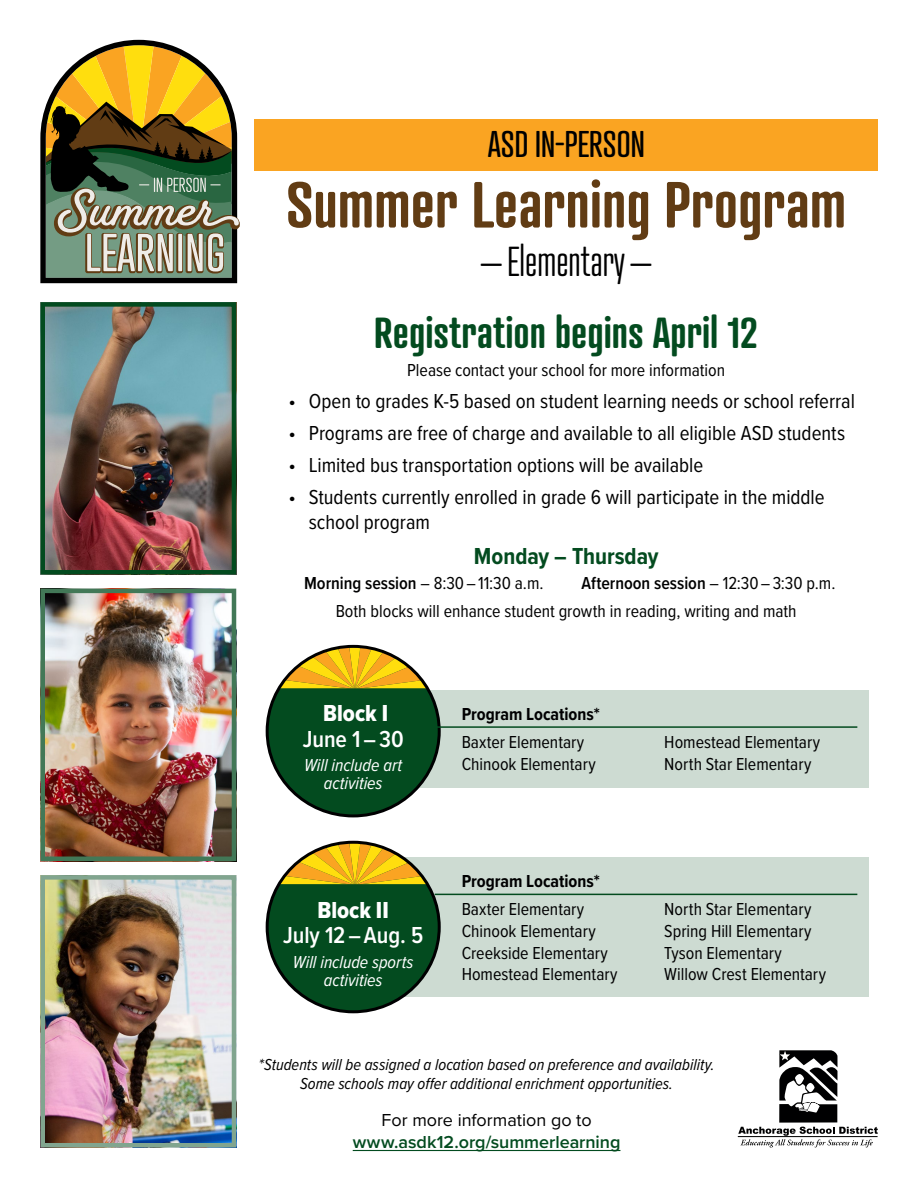
<style>
.page{position:relative;width:918px;height:1188px;background:#fff}
.page>*{position:absolute;margin:0;border:0;box-sizing:border-box;transform-origin:0 0}
.H1-Second_line{font:600 63px "Atrament";color:#613c14}
.t1{font:600 42px "Atrament";color:#034b1f}
.t2{font:300 40.5px "Atrament";color:#000001}
.H1-First_line{font:36px "Atrament";color:#000001}
.H4-Block{font:600 24px/25.5px "Proxima Nova Cond";color:#fff;text-align:center}
.P-title{font:700 24px "Proxima Nova Cond";color:#034b1f}
.t3{font:21px/25.2px "Proxima Nova Cond";color:#000001}
.P-Condensed_align_le{font:18px "Proxima Nova Cond";color:#000001}
.P-Condensed_Centered{font:18px "Proxima Nova Cond";color:#000001}
.P-Block_small_text{font:italic 18px/18px "Proxima Nova Cond";letter-spacing:-.005em;color:#fff;text-align:center}
.P-Centered{font:600 18px/21.6px "Proxima Nova";letter-spacing:-.005em;color:#034b1f;text-align:center}
.P-centered_extra_spa{font:18px "Proxima Nova Cond";color:#000001}
.P-Bold_with_rule_bel{font:700 18px "Proxima Nova Cond";color:#000001}
.P-Condensed_Centered-2{font:600 18px "Proxima Nova Cond";color:#000001}
.P-small_text{font:italic 16.5px/19.8px "Proxima Nova Cond";color:#000001;text-align:center}
.s1{font-weight:600}
.s2{font-weight:400}
.s3{font-family:"Proxima Nova Cond Extrabld";font-weight:400}
.s4{font-weight:400;color:#000001}
</style>
<div class="page">
<div style="left:374px;top:690px;width:495px;height:98px;background:#cddbd2"></div>
<div style="left:374px;top:857px;width:495px;height:140px;background:#cddbd2"></div>
<div style="left:267px;top:842px;width:172px;height:170px;background:#034b1f;border-radius:50%"></div>
<svg style="left:279px;top:842px;width:149px;height:42px"></svg>
<div style="left:267px;top:646px;width:172px;height:170px;background:#034b1f;border-radius:50%"></div>
<svg style="left:279px;top:646px;width:149px;height:42px"></svg>
<svg style="left:40px;top:40px;width:197px;height:243px;fill:#000"></svg>
<svg style="left:46px;top:45px;width:194px;height:233px;background:#8d8751"></svg>
<div style="left:255px;top:119px;width:623px;height:52px;background:#faa422"></div>
<hr style="left:435px;top:726px;width:422px;height:2px;background:#034b1f">
<hr style="left:435px;top:894px;width:422px;height:1px;background:#034b1f">
<hr style="left:353px;top:1150px;width:267px;height:1px;background:#034b1f">
<img style="left:45px;top:307px;width:186px;height:263px">
<div style="left:40px;top:302px;width:196px;height:273px;border:4px solid #034b1f"></div>
<img style="left:45px;top:594px;width:186px;height:262px">
<div style="left:40px;top:589px;width:196px;height:272px;border:4px solid #427857"></div>
<img style="left:45px;top:880px;width:186px;height:263px">
<div style="left:40px;top:875px;width:196px;height:273px;border:4px solid #81a58f"></div>
<svg style="left:738px;top:1050px;width:140px;height:97px"></svg>
<h1 class="H1-First_line" style="left:488px;top:122px;width:159px">ASD IN-PERSON</h1>
<h1 class="H1-Second_line" style="left:286px;top:165px;width:562px">Summer Learning Program</h1>
<h2 class="t2" style="left:480px;top:237px;width:174px">–Elementary–</h2>
<h3 class="t1" style="left:374px;top:306px;width:385px">Registration begins April 12</h3>
<p class="P-centered_extra_spa" style="left:407px;top:357px;width:319px">Please contact your school for more information</p>
<p class="t3" style="left:289px;top:388px;width:568px">• Open to grades K-5 based on student learning needs or school referral</p>
<p class="t3" style="left:289px;top:420px;width:558px">• Programs are free of charge and available to all eligible ASD students</p>
<p class="t3" style="left:289px;top:452px;width:416px">• Limited bus transportation options will be available</p>
<p class="t3" style="left:309px;top:484px;width:517px;text-indent:-20px">• Students currently enrolled in grade 6 will participate in the middle school program</p>
<p class="P-title" style="left:474px;top:538px;width:186px">Monday – Thursday</p>
<p class="P-Condensed_Centered" style="left:304px;top:569px;width:241px"><span class="s1">Morning session</span> – 8:30 – 11:30 a.m.</p>
<p class="P-Condensed_Centered-2" style="left:582px;top:569px;width:255px">Afternoon session <span class="s2">– 12:30 – 3:30 p.m.</span></p>
<p class="P-Condensed_Centered" style="left:336px;top:598px;width:463px">Both blocks will enhance student growth in reading, writing and math</p>
<h4 class="H4-Block" style="left:303px;top:700px;width:102px"><span class="s3">Block I<br></span>June 1 – 30</h4>
<p class="P-Block_small_text" style="left:304px;top:756px;width:100px">Will include art activities</p>
<h4 class="H4-Block" style="left:283px;top:896px;width:142px"><span class="s3">Block II<br></span>July 12 – Aug. 5</h4>
<p class="P-Block_small_text" style="left:293px;top:952px;width:122px">Will include sports activities</p>
<p class="P-Bold_with_rule_bel" style="left:462px;top:701px;width:140px">Program Locations*</p>
<p class="P-Condensed_align_le" style="left:462px;top:729px;width:124px">Baxter Elementary</p>
<p class="P-Condensed_align_le" style="left:462px;top:751px;width:136px">Chinook Elementary</p>
<p class="P-Bold_with_rule_bel" style="left:462px;top:868px;width:140px">Program Locations*</p>
<p class="P-Condensed_align_le" style="left:462px;top:896px;width:124px">Baxter Elementary</p>
<p class="P-Condensed_align_le" style="left:462px;top:918px;width:136px">Chinook Elementary</p>
<p class="P-Condensed_align_le" style="left:462px;top:939px;width:148px">Creekside Elementary</p>
<p class="P-Condensed_align_le" style="left:462px;top:961px;width:157px">Homestead Elementary</p>
<p class="P-Condensed_align_le" style="left:664px;top:729px;width:157px">Homestead Elementary</p>
<p class="P-Condensed_align_le" style="left:664px;top:751px;width:149px">North Star Elementary</p>
<p class="P-Condensed_align_le" style="left:664px;top:896px;width:149px">North Star Elementary</p>
<p class="P-Condensed_align_le" style="left:664px;top:918px;width:149px">Spring Hill Elementary</p>
<p class="P-Condensed_align_le" style="left:664px;top:939px;width:119px">Tyson Elementary</p>
<p class="P-Condensed_align_le" style="left:664px;top:961px;width:163px">Willow Crest Elementary</p>
<p class="P-small_text" style="left:259px;top:1053px;width:457px">*Students will be assigned a location based on preference and availability.<br>Some schools may offer additional enrichment opportunities.</p>
<p class="P-Centered" style="left:353px;top:1109px;width:269px"><span class="s4">For more information go to </span>www.asdk12.org/summerlearning</p>
</div>
